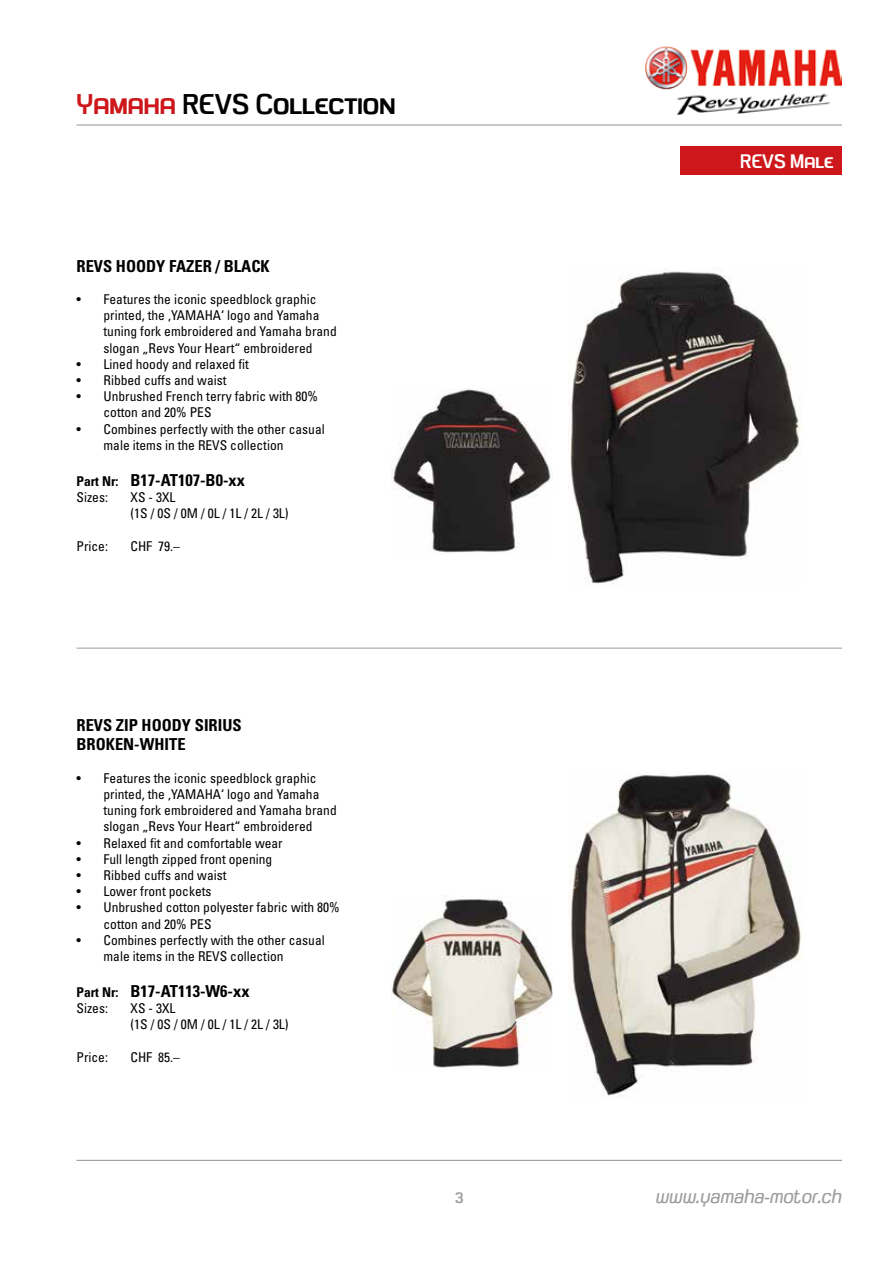
<style>
.page{position:relative;width:893px;height:1263px;background:#fff}
.page>*{position:absolute;margin:0;border:0;box-sizing:border-box;transform-origin:0 0}
.t1{font:28.5px "GFT Yamaha Motor";color:#000}
.t2{font:19.5px "GFT Yamaha Motor";color:#fff}
.t3{font:italic 300 18px "GFT Yamaha Motor";color:#9d9d9c}
.t4{font:700 condensed 16.5px/19.8px "Univers LT Std";color:#000}
.t5{font:15px "GFT Yamaha Motor";color:#9d9d9c}
.t6{font:condensed 13.5px/16.2px "Univers LT Std";color:#000}
.s1{color:#cd171a}
.s2{font-size:13.5px}
</style>
<div class="page">
<img style="left:645px;top:47px;width:197px;height:68px">
<hr style="left:77px;top:124px;width:765px;height:2px;background:#9d9d9c">
<hr style="left:77px;top:1160px;width:765px;height:1px;background:#9d9d9c">
<hr style="left:77px;top:648px;width:765px;height:1px;background:#9d9d9c">
<img style="left:569px;top:271px;width:232px;height:313px">
<img style="left:392px;top:389px;width:161px;height:164px">
<img style="left:569px;top:772px;width:232px;height:325px">
<img style="left:392px;top:896px;width:161px;height:172px">
<div style="left:681px;top:146px;width:161px;height:28px;background:#cd171a"></div>
<h1 class="t1" style="left:77px;top:85px;width:320px"><span class="s1">Yamaha</span> REVS Collection</h1>
<p class="t4" style="left:77px;top:256px;width:195px">REVS HOODY FAZER / BLACK</p>
<p class="t6" style="left:104px;top:291px;width:235px;text-indent:-27px">• Features the iconic speedblock graphic printed, the ‚YAMAHA‘ logo and Yamaha tuning fork embroidered and Yamaha brand slogan „Revs Your Heart“ embroidered</p>
<p class="t6" style="left:77px;top:356px;width:174px">• Lined hoody and relaxed fit</p>
<p class="t6" style="left:77px;top:372px;width:151px">• Ribbed cuffs and waist</p>
<p class="t6" style="left:104px;top:388px;width:216px;text-indent:-27px">• Unbrushed French terry fabric with 80% cotton and 20% PES</p>
<p class="t6" style="left:104px;top:420px;width:223px;text-indent:-27px">• Combines perfectly with the other casual male items in the REVS collection</p>
<p class="t4" style="left:77px;top:470px;width:170px"><span class="s2">Part Nr:</span> B17-AT107-B0-xx</p>
<p class="t6" style="left:77px;top:489px;width:33px">Sizes:</p>
<p class="t6" style="left:131px;top:489px;width:160px">XS - 3XL<br>(1S / 0S / 0M / 0L / 1L / 2L / 3L)</p>
<p class="t6" style="left:77px;top:537px;width:33px">Price:</p>
<p class="t6" style="left:131px;top:537px;width:51px">CHF 79.–</p>
<h2 class="t2" style="left:740px;top:148px;width:95px">REVS Male</h2>
<p class="t4" style="left:77px;top:715px;width:167px">REVS ZIP HOODY SIRIUS<br>BROKEN-WHITE</p>
<p class="t6" style="left:104px;top:770px;width:235px;text-indent:-27px">• Features the iconic speedblock graphic printed, the ‚YAMAHA‘ logo and Yamaha tuning fork embroidered and Yamaha brand slogan „Revs Your Heart“ embroidered</p>
<p class="t6" style="left:77px;top:834px;width:208px">• Relaxed fit and comfortable wear</p>
<p class="t6" style="left:77px;top:851px;width:197px">• Full length zipped front opening</p>
<p class="t6" style="left:77px;top:867px;width:151px">• Ribbed cuffs and waist</p>
<p class="t6" style="left:77px;top:883px;width:136px">• Lower front pockets</p>
<p class="t6" style="left:104px;top:899px;width:238px;text-indent:-27px">• Unbrushed cotton polyester fabric with 80% cotton and 20% PES</p>
<p class="t6" style="left:104px;top:932px;width:223px;text-indent:-27px">• Combines perfectly with the other casual male items in the REVS collection</p>
<p class="t4" style="left:77px;top:981px;width:175px"><span class="s2">Part Nr:</span> B17-AT113-W6-xx</p>
<p class="t6" style="left:77px;top:1000px;width:33px">Sizes:</p>
<p class="t6" style="left:131px;top:1000px;width:160px">XS - 3XL<br>(1S / 0S / 0M / 0L / 1L / 2L / 3L)</p>
<p class="t6" style="left:77px;top:1049px;width:33px">Price:</p>
<p class="t6" style="left:131px;top:1049px;width:51px">CHF 85.–</p>
<p class="t5" style="left:455px;top:1188px;width:10px">3</p>
<h3 class="t3" style="left:656px;top:1186px;width:187px">www.yamaha-motor.ch</h3>
</div>
